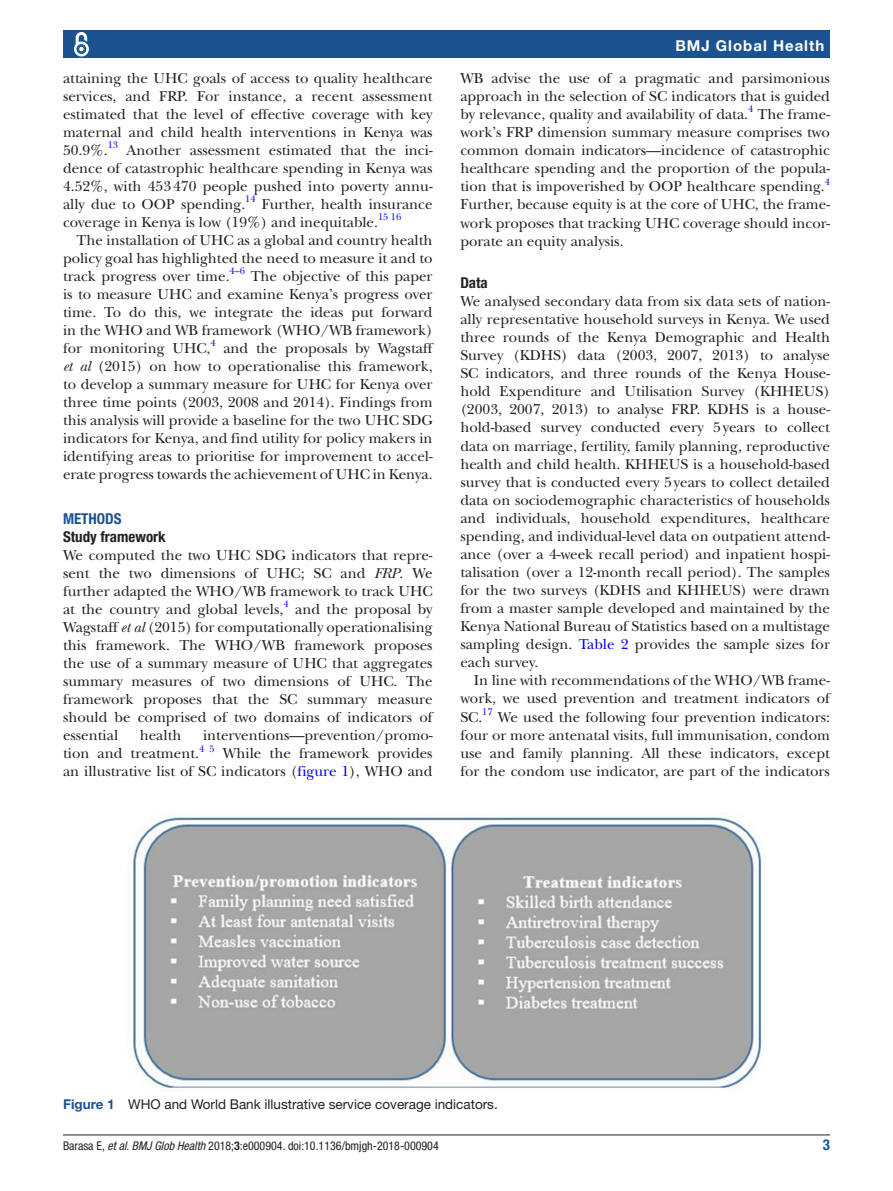
<style>
.page{position:relative;width:893px;height:1191px;background:#fff}
.page>*{position:absolute;margin:0;border:0;box-sizing:border-box;transform-origin:0 0}
.t1{font:15px/18px "New Baskerville";color:#231f20;text-align:justify}
.t2{font:700 condensed 15px "Helvetica Neue LT Std";color:#231f20}
.t3{font:700 15px "Helvetica Neue LT Std";letter-spacing:.065em;color:#fff}
.t4{font:700 condensed 15px "Helvetica Neue LT Std";color:#1b5391}
.t5{font:13.5px "Helvetica Neue LT Std";color:#231f20}
.t6{font:condensed 12px "Helvetica Neue LT Std";color:#231f20}
.t7{font:9.9px "New Baskerville";color:#00f}
.s1{font-style:italic}
.s2{color:#00f}
.s3{font-weight:700;color:#1b5391}
.s4{font-weight:700}
</style>
<div class="page">
<hr style="left:63px;top:1134px;width:767px;height:1px;background:#231f20">
<div style="left:63px;top:31px;width:767px;height:27px;background:#1b5391"></div>
<svg style="left:74px;top:32px;width:15px;height:25px"></svg>
<div style="left:78px;top:45px;width:7px;height:8px;border:1px solid #1b5391;border-radius:50%"></div>
<img style="left:127px;top:814px;width:637px;height:277px">
<p class="t1" style="left:63px;top:69px;width:371px">attaining the UHC goals of access to quality healthcare services, and FRP. For instance, a recent assessment estimated that the level of effective coverage with key maternal and child health interventions in Kenya was 50.9%.</p>
<p class="t7" style="left:108px;top:139px;width:12px">13</p>
<p class="t1" style="left:63px;top:141px;width:371px;text-indent:64px">Another assessment estimated that the inci&shy;dence of catastrophic healthcare spending in Kenya was 4.52%, with 453470 people pushed into poverty annu&shy;ally due to OOP spending.</p>
<p class="t7" style="left:245px;top:193px;width:12px">14</p>
<p class="t1" style="left:63px;top:195px;width:371px;text-indent:199px">Further, health insurance coverage in Kenya is low (19%) and inequitable.</p>
<p class="t7" style="left:378px;top:211px;width:25px">15 16</p>
<p class="t1" style="left:63px;top:231px;width:371px;text-indent:14px">The installation of UHC as a global and country health policy goal has highlighted the need to measure it and to track progress over time.</p>
<p class="t7" style="left:230px;top:265px;width:17px">4–6</p>
<p class="t1" style="left:63px;top:267px;width:371px;text-indent:188px">The objective of this paper is to measure UHC and examine Kenya’s progress over time. To do this, we integrate the ideas put forward in the WHO and WB framework (WHO/WB framework) for monitoring UHC,</p>
<p class="t7" style="left:210px;top:337px;width:7px">4</p>
<p class="t1" style="left:63px;top:339px;width:371px;text-indent:160px">and the proposals by Wagstaff <span class="s1">et al</span> (2015) on how to operationalise this framework, to develop a summary measure for UHC for Kenya over three time points (2003, 2008 and 2014). Findings from this analysis will provide a baseline for the two UHC SDG indicators for Kenya, and find utility for policy makers in identifying areas to prioritise for improvement to accel&shy;erate progress towards the achievement of UHC in Kenya.</p>
<p class="t4" style="left:63px;top:510px;width:60px">Methods</p>
<p class="t2" style="left:63px;top:528px;width:104px">Study framework</p>
<p class="t1" style="left:63px;top:546px;width:371px">We computed the two UHC SDG indicators that repre&shy;sent the two dimensions of UHC; SC and <span class="s1">FRP</span>. We further adapted the WHO/WB framework to track UHC at the country and global levels,<sup>4</sup> and the proposal by Wagstaff <span class="s1">et al</span> (2015) for computationally operationalising this framework. The WHO/WB framework proposes the use of a summary measure of UHC that aggregates summary measures of two dimensions of UHC. The framework proposes that the SC summary measure should be comprised of two domains of indicators of essential</p>
<p class="t1" style="left:140px;top:726px;width:43px">health</p>
<p class="t1" style="left:203px;top:726px;width:231px">interventions—prevention/promo-</p>
<p class="t1" style="left:63px;top:744px;width:138px">tion and treatment.</p>
<p class="t7" style="left:199px;top:742px;width:17px">4 5</p>
<p class="t1" style="left:63px;top:744px;width:371px;text-align:right">While the framework provides<br>an illustrative list of SC indicators (<span class="s2">figure 1</span>), WHO and</p>
<p class="t3" style="left:675px;top:36px;width:150px">BMJ Global Health</p>
<p class="t1" style="left:460px;top:69px;width:371px">WB advise the use of a pragmatic and parsimonious approach in the selection of SC indicators that is guided by relevance, quality and availability of data.</p>
<p class="t7" style="left:748px;top:103px;width:7px">4</p>
<p class="t1" style="left:460px;top:105px;width:371px;text-indent:297px">The frame&shy;work’s FRP dimension summary measure comprises two common domain indicators—incidence of catastrophic healthcare spending and the proportion of the popula&shy;tion that is impoverished by OOP healthcare spending.</p>
<p class="t7" style="left:825px;top:176px;width:7px">4</p>
<p class="t1" style="left:460px;top:196px;width:371px">Further, because equity is at the core of UHC, the frame&shy;work proposes that tracking UHC coverage should incor&shy;porate an equity analysis.</p>
<p class="t2" style="left:460px;top:273px;width:29px">Data</p>
<p class="t1" style="left:460px;top:292px;width:371px">We analysed secondary data from six data sets of nation&shy;ally representative household surveys in Kenya. We used three rounds of the Kenya Demographic and Health Survey (KDHS) data (2003, 2007, 2013) to analyse SC indicators, and three rounds of the Kenya House&shy;hold Expenditure and Utilisation Survey (KHHEUS) (2003, 2007, 2013) to analyse FRP. KDHS is a house&shy;hold-based survey conducted every 5years to collect data on marriage, fertility, family planning, reproductive health and child health. KHHEUS is a household-based survey that is conducted every 5years to collect detailed data on sociodemographic characteristics of households and individuals, household expenditures, healthcare spending, and individual-level data on outpatient attend&shy;ance (over a 4-week recall period) and inpatient hospi&shy;talisation (over a 12-month recall period). The samples for the two surveys (KDHS and KHHEUS) were drawn from a master sample developed and maintained by the Kenya National Bureau of Statistics based on a multistage sampling design. <span class="s2">Table 2</span> provides the sample sizes for each survey.</p>
<p class="t1" style="left:460px;top:671px;width:371px;text-indent:14px">In line with recommendations of the WHO/WB frame&shy;work, we used prevention and treatment indicators of SC.</p>
<p class="t7" style="left:482px;top:706px;width:12px">17</p>
<p class="t1" style="left:460px;top:707px;width:371px;text-indent:38px">We used the following four prevention indicators: four or more antenatal visits, full immunisation, condom use and family planning. All these indicators, except for the condom use indicator, are part of the indicators</p>
<p class="t5" style="left:63px;top:1096px;width:436px"><span class="s3">Figure 1</span> WHO and World Bank illustrative service coverage indicators.</p>
<p class="t6" style="left:63px;top:1138px;width:377px">Barasa E, <span class="s1">et al</span>. <span class="s1">BMJ Glob Health</span> 2018;<span class="s4">3</span>:e000904. doi:10.1136/bmjgh-2018-000904</p>
<p class="t4" style="left:823px;top:1135px;width:9px">3</p>
</div>
